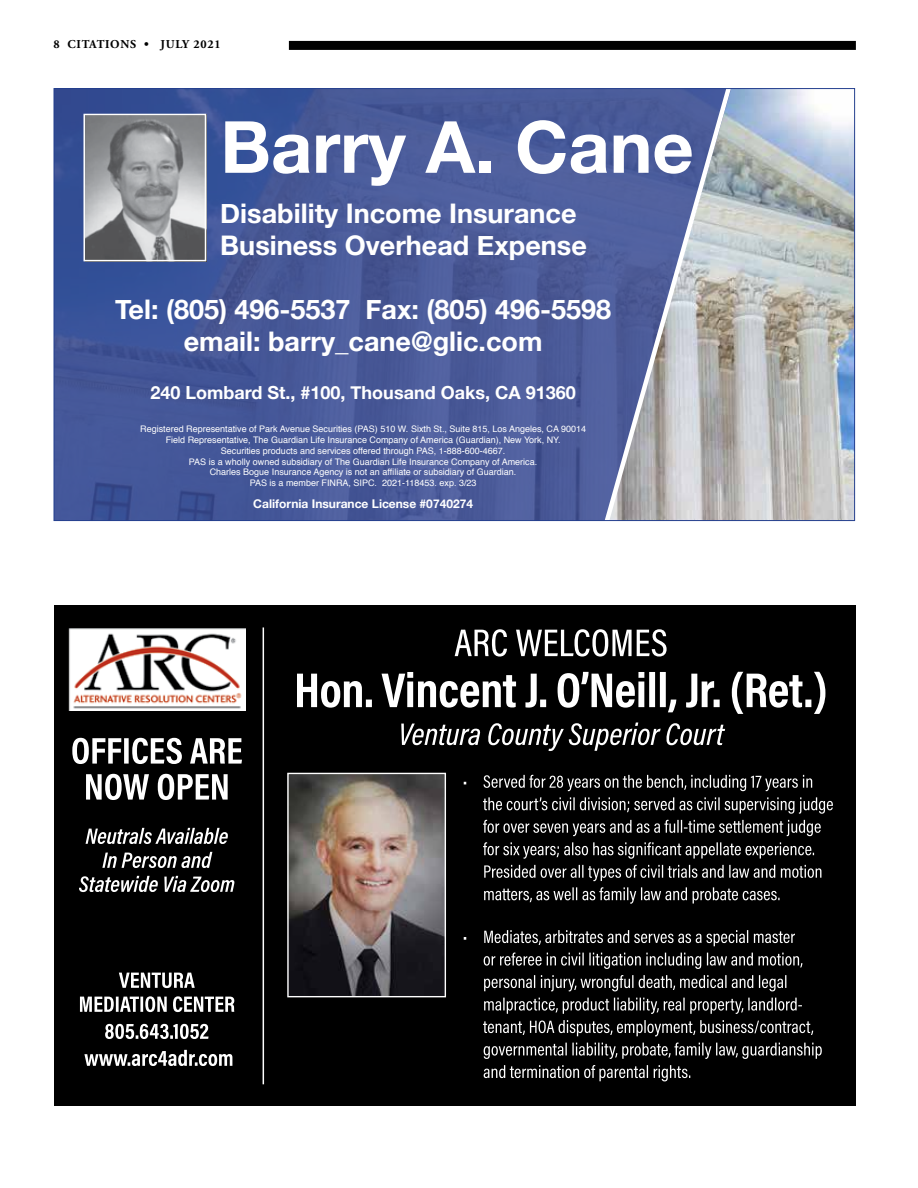
<style>
.page{position:relative;width:918px;height:1188px;background:#fff}
.page>*{position:absolute;margin:0;border:0;box-sizing:border-box;transform-origin:0 0}
.t1{font:700 72px "Helvetica Neue";color:#fff}
.t2{font:700 27px/32.4px "Helvetica Neue";color:#fff;text-align:center}
.t3{font:700 18px "Helvetica Neue";color:#fff}
.t4{font:700 12px "Helvetica Neue";color:#fff}
.t5{font:700 12px "Adobe Garamond Pro";letter-spacing:.06em;color:#000}
.t6{font:9px/10.8px "Helvetica";color:#fff;text-align:center}
</style>
<div class="page">
<div style="left:289px;top:41px;width:567px;height:9px;background:#000"></div>
<img style="left:737px;top:90px;width:116px;height:429px">
<svg style="left:56px;top:90px;width:537px;height:429px;background:#465898"></svg>
<img style="left:86px;top:114px;width:121px;height:147px">
<div style="left:83px;top:114px;width:123px;height:147px;border:2px solid #fff"></div>
<svg style="left:593px;top:90px;width:144px;height:429px;background:#828baa"></svg>
<div style="left:54px;top:606px;width:801px;height:500px;background:#000"></div>
<img style="left:68px;top:628px;width:177px;height:82px">
<svg style="left:84px;top:1050px;width:148px;height:16px"></svg>
<svg style="left:105px;top:1024px;width:104px;height:15px"></svg>
<svg style="left:80px;top:996px;width:154px;height:16px"></svg>
<svg style="left:119px;top:973px;width:76px;height:15px"></svg>
<svg style="left:79px;top:876px;width:156px;height:16px"></svg>
<svg style="left:102px;top:852px;width:110px;height:16px"></svg>
<svg style="left:86px;top:828px;width:142px;height:16px"></svg>
<svg style="left:86px;top:774px;width:142px;height:26px"></svg>
<svg style="left:72px;top:738px;width:170px;height:26px"></svg>
<hr style="left:263px;top:627px;width:1px;height:457px;background:#fff">
<svg style="left:484px;top:1065px;width:206px;height:16px"></svg>
<svg style="left:484px;top:1043px;width:338px;height:16px"></svg>
<svg style="left:483px;top:1020px;width:330px;height:16px"></svg>
<svg style="left:484px;top:998px;width:318px;height:16px"></svg>
<svg style="left:484px;top:975px;width:302px;height:16px"></svg>
<svg style="left:484px;top:953px;width:318px;height:16px"></svg>
<svg style="left:464px;top:930px;width:331px;height:16px"></svg>
<svg style="left:484px;top:887px;width:296px;height:17px"></svg>
<svg style="left:484px;top:865px;width:337px;height:16px"></svg>
<svg style="left:483px;top:842px;width:331px;height:17px"></svg>
<svg style="left:483px;top:820px;width:338px;height:16px"></svg>
<svg style="left:483px;top:797px;width:350px;height:17px"></svg>
<svg style="left:464px;top:775px;width:348px;height:16px"></svg>
<svg style="left:401px;top:723px;width:324px;height:28px"></svg>
<svg style="left:297px;top:672px;width:528px;height:42px"></svg>
<svg style="left:455px;top:629px;width:212px;height:28px"></svg>
<img style="left:289px;top:775px;width:155px;height:220px">
<div style="left:287px;top:773px;width:159px;height:224px;border:1px solid #fff"></div>
<h3 class="t5" style="left:53px;top:38px;width:169px">8 CITATIONS • JULY 2021</h3>
<h1 class="t1" style="left:220px;top:91px;width:475px">Barry A. Cane</h1>
<h2 class="t2" style="left:220px;top:198px;width:368px;text-align:left">Disability Income Insurance<br>Business Overhead Expense</h2>
<h2 class="t2" style="left:115px;top:294px;width:498px">Tel: (805) 496-5537 Fax: (805) 496-5598 email: barry_cane@glic.com</h2>
<h3 class="t3" style="left:151px;top:378px;width:427px">240 Lombard St., #100, Thousand Oaks, CA 91360</h3>
<p class="t6" style="left:140px;top:424px;width:447px">Registered Representative of Park Avenue Securities (PAS) 510 W. Sixth St., Suite 815, Los Angeles, CA 90014<br>Field Representative, The Guardian Life Insurance Company of America (Guardian), New York, NY.<br>Securities products and services offered through PAS, 1-888-600-4667.<br>PAS is a wholly owned subsidiary of The Guardian Life Insurance Company of America.<br>Charles Bogue Insurance Agency is not an affiliate or subsidiary of Guardian.<br>PAS is a member FINRA, SIPC. 2021-118453. exp. 3/23</p>
<h3 class="t4" style="left:253px;top:494px;width:221px">California Insurance License #0740274</h3>
</div>
